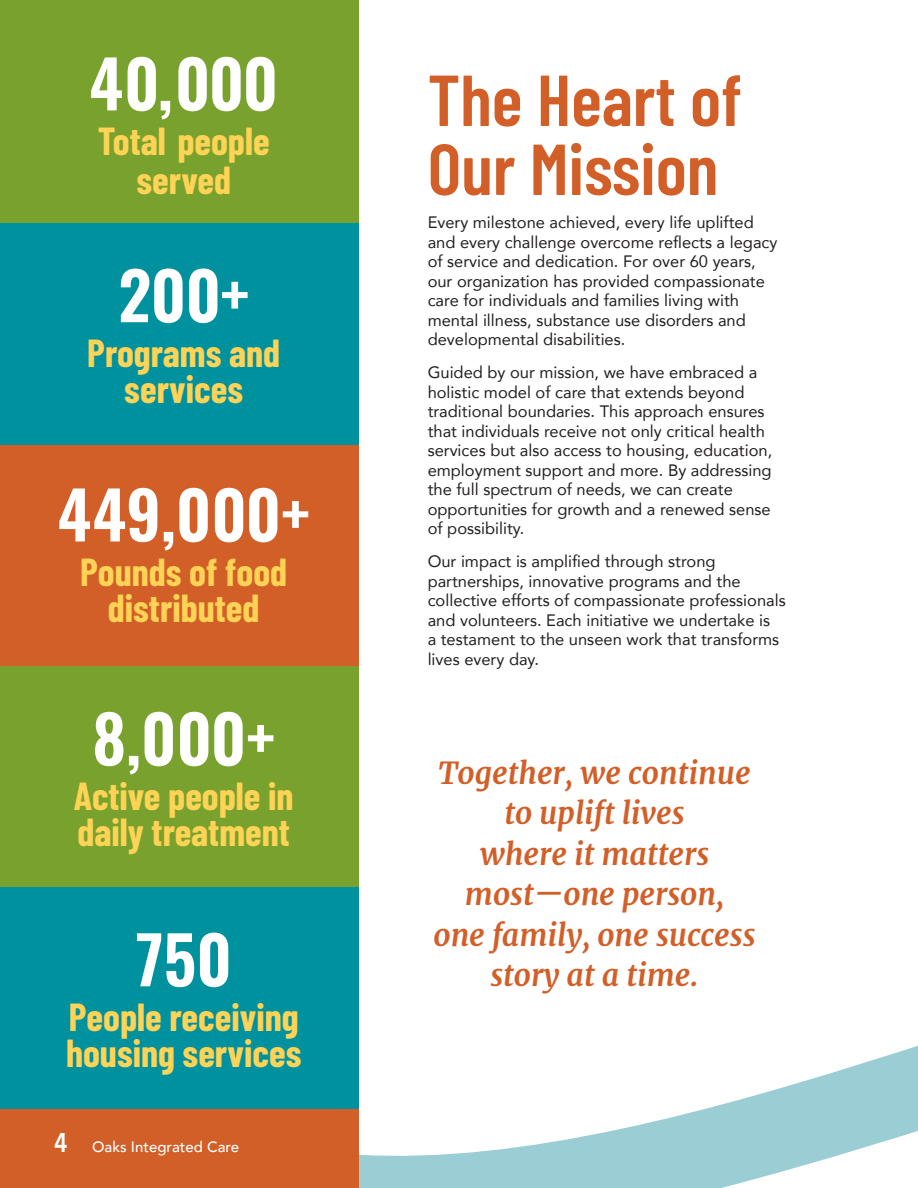
<style>
.page{position:relative;width:918px;height:1188px;background:#fff}
.page>*{position:absolute;margin:0;border:0;box-sizing:border-box;transform-origin:0 0}
._2023_Headline-H1{font:600 72px/69px "Barlow Condensed";color:#d25f27}
._2023_icon_text{font:600 65.4px "Oswald";color:#fff}
._2023_icon_text-2{font:700 38.1px/35.4px "Barlow Condensed";color:#fed356;text-align:center}
._2023_Body_Copy{font:italic 700 30px/40.5px "Merriweather";color:#d25f27;text-align:center}
.t1{font:600 27px "Avenir Next Condensed";color:#fff}
._2023_Body_Copy-2{font:16.5px/19.5px "Avenir";color:#231f20}
.t2{font:500 15px "Avenir";color:#fff}
</style>
<div class="page">
<div style="left:0;top:0;width:358px;height:224px;background:#78a22d"></div>
<div style="left:0;top:224px;width:358px;height:221px;background:#00919f"></div>
<div style="left:0;top:445px;width:358px;height:221px;background:#d25f27"></div>
<div style="left:0;top:666px;width:358px;height:222px;background:#78a22d"></div>
<div style="left:0;top:888px;width:358px;height:221px;background:#00919f"></div>
<svg style="left:327px;top:870px;width:591px;height:318px"></svg>
<div style="left:0;top:1109px;width:358px;height:79px;background:#d25f27"></div>
<p class="_2023_icon_text" style="left:89px;top:50px;width:190px">40,000</p>
<p class="_2023_icon_text-2" style="left:98px;top:121px;width:173px;line-height:38.1px">Total people served</p>
<p class="_2023_icon_text" style="left:118px;top:261px;width:133px">200+</p>
<p class="_2023_icon_text-2" style="left:87px;top:334px;width:194px">Programs and services</p>
<p class="_2023_icon_text" style="left:58px;top:481px;width:254px">449,000+</p>
<p class="_2023_icon_text-2" style="left:80px;top:553px;width:209px">Pounds of food distributed</p>
<p class="_2023_icon_text" style="left:92px;top:705px;width:184px">8,000+</p>
<p class="_2023_icon_text-2" style="left:74px;top:777px;width:221px;text-align:left">Active people in daily treatment</p>
<p class="_2023_icon_text" style="left:136px;top:926px;width:98px">750</p>
<p class="_2023_icon_text-2" style="left:66px;top:998px;width:237px;text-align:left">People receiving housing services</p>
<p class="t1" style="left:54px;top:1119px;width:15px">4</p>
<p class="t2" style="left:92px;top:1134px;width:148px">Oaks Integrated Care</p>
<p class="_2023_Headline-H1" style="left:428px;top:61px;width:316px">The Heart of<br>Our Mission</p>
<p class="_2023_Body_Copy-2" style="left:428px;top:212px;width:351px">Every milestone achieved, every life uplifted and every challenge overcome reflects a legacy of service and dedication. For over 60 years, our organization has provided compassionate care for individuals and families living with mental illness, substance use disorders and developmental disabilities.</p>
<p class="_2023_Body_Copy-2" style="left:428px;top:362px;width:346px">Guided by our mission, we have embraced a holistic model of care that extends beyond traditional boundaries. This approach ensures that individuals receive not only critical health services but also access to housing, education, employment support and more. By addressing the full spectrum of needs, we can create opportunities for growth and a renewed sense of possibility.</p>
<p class="_2023_Body_Copy-2" style="left:428px;top:551px;width:360px">Our impact is amplified through strong partnerships, innovative programs and the collective efforts of compassionate professionals and volunteers. Each initiative we undertake is<br>a testament to the unseen work that transforms lives every day.</p>
<p class="_2023_Body_Copy" style="left:433px;top:753px;width:324px">Together, we continue to uplift lives<br>where it matters most—one person,<br>one family, one success story at a time.</p>
</div>
